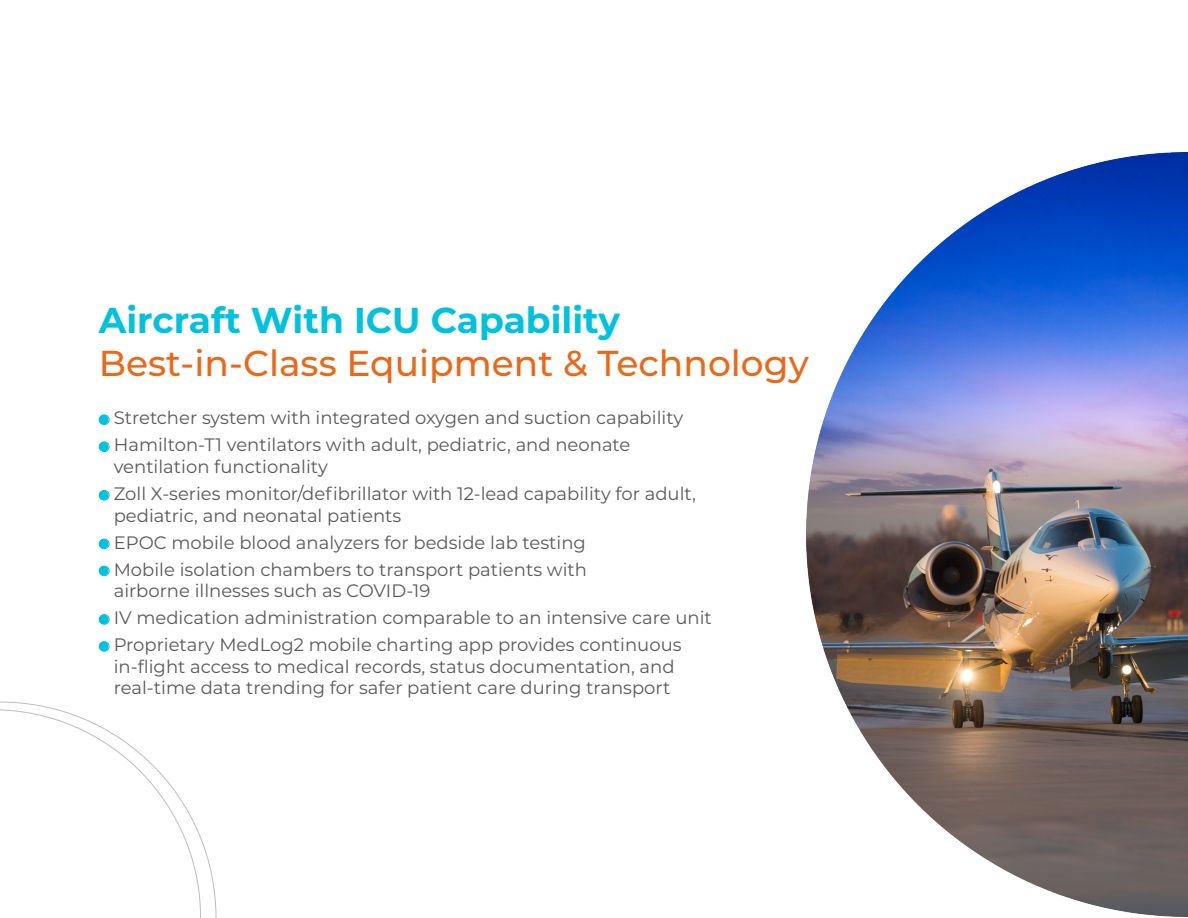
<style>
.page{position:relative;width:1188px;height:918px;background:#fff}
.page>*{position:absolute;margin:0;border:0;box-sizing:border-box;transform-origin:0 0}
.t1{font:500 36px "Montserrat";color:#ec6819}
.t2{font:700 36px "Montserrat";color:#00c1de}
.t3{font:18px/27px "Montserrat";color:#58595b}
</style>
<div class="page">
<svg style="left:1px;top:702px;width:215px;height:215px"></svg>
<svg style="left:1px;top:709px;width:200px;height:208px"></svg>
<hr style="left:0;top:917px;width:1188px;height:1px;background:#484848">
<div style="left:99px;top:442px;width:10px;height:10px;border:1px solid #00c1de;border-radius:50%"></div>
<div style="left:99px;top:442px;width:9px;height:10px;background:#00c1de;border-radius:50%"></div>
<div style="left:99px;top:415px;width:10px;height:10px;border:1px solid #00c1de;border-radius:50%"></div>
<div style="left:99px;top:415px;width:9px;height:10px;background:#00c1de;border-radius:50%"></div>
<div style="left:99px;top:490px;width:10px;height:10px;border:1px solid #00c1de;border-radius:50%"></div>
<div style="left:99px;top:490px;width:9px;height:10px;background:#00c1de;border-radius:50%"></div>
<div style="left:99px;top:539px;width:10px;height:10px;border:1px solid #00c1de;border-radius:50%"></div>
<div style="left:99px;top:539px;width:9px;height:10px;background:#00c1de;border-radius:50%"></div>
<div style="left:99px;top:566px;width:10px;height:10px;border:1px solid #00c1de;border-radius:50%"></div>
<div style="left:99px;top:566px;width:9px;height:10px;background:#00c1de;border-radius:50%"></div>
<div style="left:99px;top:614px;width:10px;height:10px;border:1px solid #00c1de;border-radius:50%"></div>
<div style="left:99px;top:615px;width:9px;height:9px;background:#00c1de;border-radius:50%"></div>
<div style="left:99px;top:641px;width:10px;height:10px;border:1px solid #00c1de;border-radius:50%"></div>
<div style="left:99px;top:642px;width:9px;height:9px;background:#00c1de;border-radius:50%"></div>
<hr style="left:0;top:0;width:1px;height:918px;background:#484848">
<hr style="left:1187px;top:0;width:1px;height:918px;background:#484848">
<img style="left:806px;top:152px;width:382px;height:764px">
<h1 class="t2" style="left:99px;top:294px;width:523px">Aircraft With ICU Capability</h1>
<h1 class="t1" style="left:99px;top:338px;width:712px">Best-in-Class Equipment &amp; Technology</h1>
<p class="t3" style="left:114px;top:404px;width:571px">Stretcher system with integrated oxygen and suction capability<br>Hamilton-T1 ventilators with adult, pediatric, and neonate</p>
<p class="t3" style="left:114px;top:452px;width:584px">ventilation functionality<br>Zoll X-series monitor/defibrillator with 12-lead capability for adult,</p>
<p class="t3" style="left:114px;top:501px;width:475px">pediatric, and neonatal patients<br>EPOC mobile blood analyzers for bedside lab testing<br>Mobile isolation chambers to transport patients with</p>
<p class="t3" style="left:114px;top:577px;width:600px">airborne illnesses such as COVID-19<br>IV medication administration comparable to an intensive care unit<br>Proprietary MedLog2 mobile charting app provides continuous</p>
<p class="t3" style="left:114px;top:655px;width:562px;line-height:21.6px">in-flight access to medical records, status documentation, and real-time data trending for safer patient care during transport</p>
</div>
